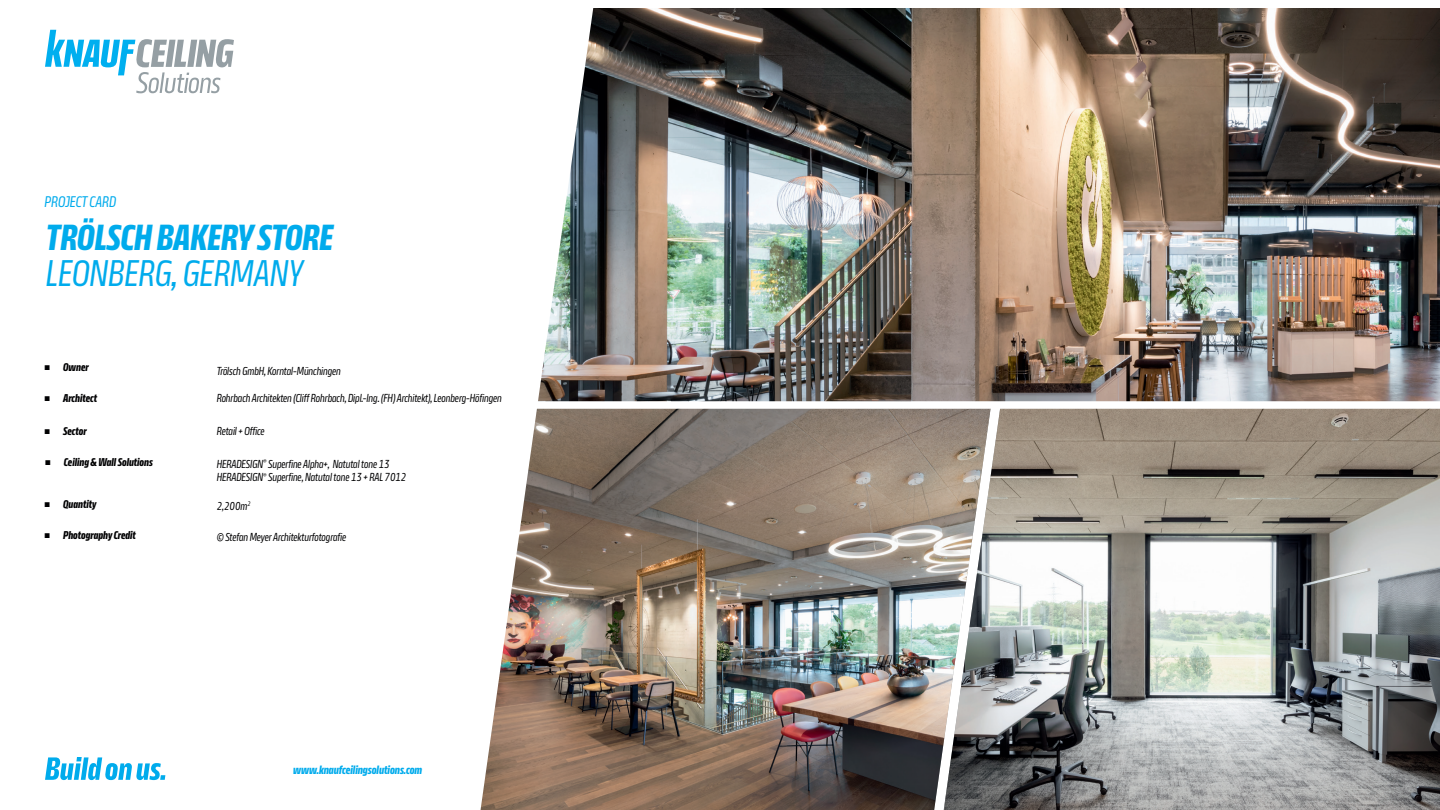
<style>
.page{position:relative;width:1440px;height:810px;background:#fff}
.page>*{position:absolute;margin:0;border:0;box-sizing:border-box;transform-origin:0 0}
.t1{font:700 36px "Knauf Office Head";color:#00abec}
.t2{font:36px "Knauf Office Head";color:#00abec}
.t3{font:15px "Knauf Office Head";color:#00abec}
.t4{font:700 12px "Knauf Office Head";letter-spacing:-.005em;color:#00abec}
.t5{font:11.25px/13.5px "Knauf Office Head";letter-spacing:-.005em;color:#000002}
.t6{font:700 11.25px "Knauf Office Head";color:#000002}
.s1{font-weight:400;font-size:6.75px}
</style>
<div class="page">
<img style="left:594px;top:409px;width:350px;height:401px">
<img style="left:944px;top:409px;width:496px;height:401px">
<img style="left:594px;top:9px;width:846px;height:392px">
<svg style="left:50px;top:8px;width:544px;height:802px"></svg>
<svg style="left:45px;top:30px;width:189px;height:63px"></svg>
<svg style="left:45px;top:757px;width:120px;height:23px"></svg>
<h2 class="t3" style="left:45px;top:194px;width:73px">PROJECT CARD</h2>
<h1 class="t1" style="left:46px;top:219px;width:289px">TRÖLSCH BAKERY STORE</h1>
<h1 class="t2" style="left:46px;top:254px;width:259px">LEONBERG, GERMANY</h1>
<p class="t6" style="left:45px;top:361px;width:46px"><span class="s1">■</span> Owner</p>
<p class="t5" style="left:217px;top:364px;width:126px">Trölsch GmbH, Korntal-Münchingen</p>
<p class="t6" style="left:45px;top:392px;width:54px"><span class="s1">■</span> Architect</p>
<p class="t5" style="left:217px;top:391px;width:287px">Rohrbach Architekten (Cliff Rohrbach, Dipl.-Ing. (FH) Architekt), Leonberg-Höfingen</p>
<p class="t6" style="left:45px;top:425px;width:44px"><span class="s1">■</span> Sector</p>
<p class="t6" style="left:45px;top:456px;width:109px"><span class="s1">■</span> Ceiling &amp; Wall Solutions</p>
<p class="t5" style="left:217px;top:457px;width:191px">HERADESIGN<sup>®</sup> Superfine Alpha+, Natutal tone 13<br>HERADESIGN<sup>®</sup> Superfine, Natutal tone 13 + RAL 7012</p>
<p class="t5" style="left:217px;top:425px;width:49px">Retail + Office</p>
<p class="t6" style="left:45px;top:498px;width:53px"><span class="s1">■</span> Quantity</p>
<p class="t6" style="left:45px;top:529px;width:93px"><span class="s1">■</span> Photography Credit</p>
<p class="t5" style="left:217px;top:499px;width:35px">2,200m<sup>2</sup></p>
<p class="t5" style="left:217px;top:530px;width:131px">© Stefan Meyer Architekturfotografie</p>
<p class="t4" style="left:293px;top:763px;width:131px">www.knaufceilingsolutions.com</p>
</div>
